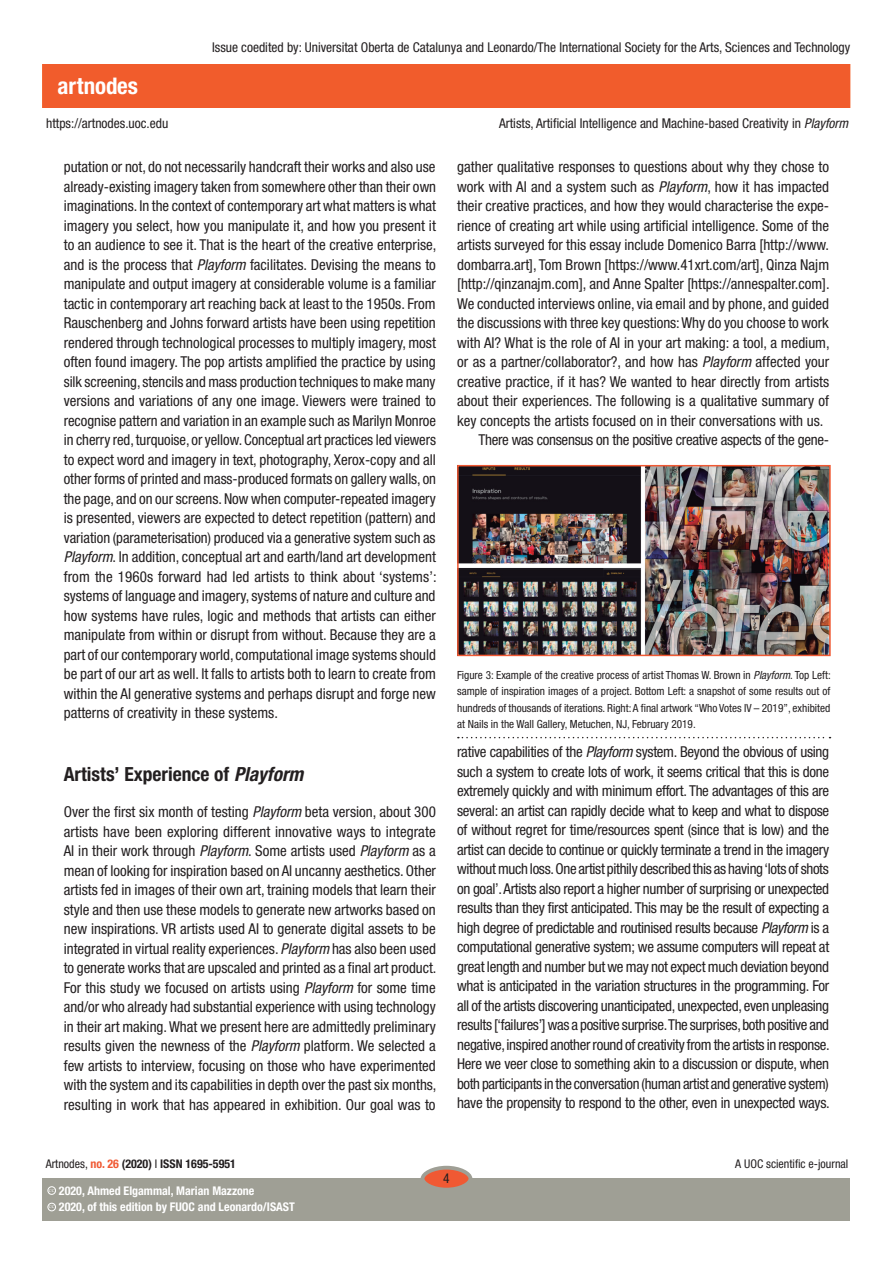
<style>
.page{position:relative;width:893px;height:1263px;background:#fff}
.page>*{position:absolute;margin:0;border:0;box-sizing:border-box;transform-origin:0 0}
.t1{font:700 condensed 22.95px "Helvetica Neue LT Std";color:#fff}
.t2{font:700 condensed 19.5px "Helvetica Neue LT Std";color:#231f20}
.t3{font:condensed 15px/19.5px "Helvetica Neue LT Std";color:#231f20;text-align:justify}
.t4{font:condensed 15px "Helvetica Neue LT Std";letter-spacing:-.02em;color:#231f20}
.t5{font:condensed 13.5px "Helvetica Neue LT Std";color:#231f20}
.t6{font:700 condensed 12px "Helvetica Neue LT Std";color:#fff}
.t7{font:700 condensed 12px "Helvetica Neue LT Std";color:#231f20}
.t8{font:condensed 12px "Helvetica Neue LT Std";color:#231f20}
.t9{font:condensed 11.25px/16.5px "Helvetica Neue LT Std";color:#231f20;text-align:justify}
.t10{font:600 3.9px "Adobe Caslon Pro";color:#fff}
.s1{font-style:italic}
.s2{font-weight:400}
.s3{color:#f05933}
</style>
<div class="page">
<div style="left:43px;top:65px;width:807px;height:42px;background:#f15c2c"></div>
<div style="left:43px;top:1178px;width:807px;height:42px;background:#9f9f95"></div>
<div style="left:422px;top:1168px;width:48px;height:21px;background:#f05933;border-radius:50%"></div>
<div style="left:421px;top:1166px;width:51px;height:25px;border:4px solid #9f9f95;border-radius:50%"></div>
<div style="left:48px;top:1203px;width:8px;height:8px;border:1px solid #fff;border-radius:50%"></div>
<div style="left:48px;top:1186px;width:8px;height:8px;border:1px solid #fff;border-radius:50%"></div>
<img style="left:460px;top:468px;width:368px;height:185px">
<div style="left:457px;top:465px;width:374px;height:191px;border:2px solid #f05933"></div>
<svg style="left:458px;top:737px;width:372px;height:1px"></svg>
<h1 class="t1" style="left:58px;top:72px;width:82px">artnodes</h1>
<p class="t5" style="left:46px;top:115px;width:124px">https://artnodes.uoc.edu</p>
<p class="t5" style="left:212px;top:40px;width:640px">Issue coedited by: Universitat Oberta de Catalunya and Leonardo/The International Society for the Arts, Sciences and Technology</p>
<p class="t5" style="left:499px;top:115px;width:351px">Artists, Artificial Intelligence and Machine-based Creativity in <span class="s1">Playform</span></p>
<p class="t3" style="left:64px;top:157px;width:374px">putation or not, do not necessarily handcraft their works and also use already-existing imagery taken from somewhere other than their own imaginations. In the context of contemporary art what matters is what imagery you select, how you manipulate it, and how you present it to an audience to see it. That is the heart of the creative enterprise, and is the process that <span class="s1">Playform</span> facilitates. Devising the means to manipulate and output imagery at considerable volume is a familiar tactic in contemporary art reaching back at least to the 1950s. From Rauschenberg and Johns forward artists have been using repetition rendered through technological processes to multiply imagery, most often found imagery. The pop artists amplified the practice by using silk screening, stencils and mass production techniques to make many versions and variations of any one image. Viewers were trained to recognise pattern and variation in an example such as Marilyn Monroe in cherry red, turquoise, or yellow. Conceptual art practices led viewers to expect word and imagery in text, photography, Xerox-copy and all other forms of printed and mass-produced formats on gallery walls, on the page, and on our screens. Now when computer-repeated imagery is presented, viewers are expected to detect repetition (pattern) and variation (parameterisation) produced via a generative system such as <span class="s1">Playform</span>. In addition, conceptual art and earth/land art development from the 1960s forward had led artists to think about ‘systems’: systems of language and imagery, systems of nature and culture and how systems have rules, logic and methods that artists can either manipulate from within or disrupt from without. Because they are a part of our contemporary world, computational image systems should be part of our art as well. It falls to artists both to learn to create from within the AI generative systems and perhaps disrupt and forge new patterns of creativity in these systems.</p>
<h2 class="t2" style="left:64px;top:762px;width:241px">Artists’ Experience of <span class="s1">Playform</span></h2>
<p class="t3" style="left:64px;top:802px;width:374px">Over the first six month of testing <span class="s1">Playform</span> beta version, about 300 artists have been exploring different innovative ways to integrate AI in their work through <span class="s1">Playform</span>. Some artists used <span class="s1">Playform</span> as a mean of looking for inspiration based on AI uncanny aesthetics. Other artists fed in images of their own art, training models that learn their style and then use these models to generate new artworks based on new inspirations. VR artists used AI to generate digital assets to be integrated in virtual reality experiences. <span class="s1">Playform</span> has also been used to generate works that are upscaled and printed as a final art product.<br>For this study we focused on artists using <span class="s1">Playform</span> for some time and/or who already had substantial experience with using technology in their art making. What we present here are admittedly preliminary results given the newness of the <span class="s1">Playform</span> platform. We selected a few artists to interview, focusing on those who have experimented with the system and its capabilities in depth over the past six months, resulting in work that has appeared in exhibition. Our goal was to</p>
<p class="t3" style="left:457px;top:157px;width:374px">gather qualitative responses to questions about why they chose to</p>
<p class="t3" style="left:457px;top:177px;width:374px">work with AI and a system such as <span class="s1">Playform</span>, how it has impacted</p>
<p class="t3" style="left:457px;top:196px;width:374px">their creative practices, and how they would characterise the expe-</p>
<p class="t3" style="left:457px;top:216px;width:374px">rience of creating art while using artificial intelligence. Some of the</p>
<p class="t3" style="left:457px;top:235px;width:374px">artists surveyed for this essay include Domenico Barra [http://www.</p>
<p class="t3" style="left:457px;top:255px;width:374px">dombarra.art], Tom Brown [https://www.41xrt.com/art], Qinza Najm</p>
<p class="t3" style="left:457px;top:274px;width:374px">[http://qinzanajm.com], and Anne Spalter [https://annespalter.com].</p>
<p class="t3" style="left:457px;top:294px;width:374px">We conducted interviews online, via email and by phone, and guided</p>
<p class="t3" style="left:457px;top:313px;width:373px">the discussions with three key questions: Why do you choose to work</p>
<p class="t3" style="left:457px;top:333px;width:374px">with AI? What is the role of AI in your art making: a tool, a medium,</p>
<p class="t3" style="left:457px;top:352px;width:374px">or as a partner/collaborator?, and how has <span class="s1">Playform</span> affected your</p>
<p class="t3" style="left:457px;top:372px;width:374px">creative practice, if it has? We wanted to hear directly from artists</p>
<p class="t3" style="left:457px;top:391px;width:373px">about their experiences. The following is a qualitative summary of</p>
<p class="t3" style="left:457px;top:411px;width:368px">key concepts the artists focused on in their conversations with us.</p>
<p class="t4" style="left:478px;top:431px;width:352px">There was consensus on the positive creative aspects of the gene-</p>
<p class="t9" style="left:457px;top:666px;width:375px">Figure 3: Example of the creative process of artist Thomas W. Brown in <span class="s1">Playform</span>. Top Left: sample of inspiration images of a project. Bottom Left: a snapshot of some results out of hundreds of thousands of iterations. Right: A final artwork “Who Votes IV – 2019”, exhibited at Nails in the Wall Gallery, Metuchen, NJ, February 2019.</p>
<p class="t3" style="left:457px;top:742px;width:374px">rative capabilities of the <span class="s1">Playform</span> system. Beyond the obvious of using such a system to create lots of work, it seems critical that this is done extremely quickly and with minimum effort. The advantages of this are several: an artist can rapidly decide what to keep and what to dispose of without regret for time/resources spent (since that is low) and the artist can decide to continue or quickly terminate a trend in the imagery without much loss. One artist pithily described this as having ‘lots of shots on goal’. Artists also report a higher number of surprising or unexpected results than they first anticipated. This may be the result of expecting a high degree of predictable and routinised results because <span class="s1">Playform</span> is a computational generative system; we assume computers will repeat at great length and number but we may not expect much deviation beyond what is anticipated in the variation structures in the programming. For all of the artists discovering unanticipated, unexpected, even unpleasing results [‘failures’] was a positive surprise. The surprises, both positive and negative, inspired another round of creativity from the artists in response.<br>Here we veer close to something akin to a discussion or dispute, when both participants in the conversation (human artist and generative system) have the propensity to respond to the other, even in unexpected ways.</p>
<p class="t7" style="left:46px;top:1157px;width:192px"><span class="s2">Artnodes,</span> <span class="s3">no. 26</span> (2020) <span class="s2">I</span> ISSN 1695-5951</p>
<p class="t10" style="left:49px;top:1205px;width:7px">CC</p>
<p class="t6" style="left:59px;top:1200px;width:237px">2020, of this edition by FUOC and Leonardo/ISAST</p>
<p class="t6" style="left:59px;top:1183px;width:197px">2020, Ahmed Elgammal, Marian Mazzone</p>
<p class="t10" style="left:49px;top:1188px;width:7px">CC</p>
<p class="t5" style="left:443px;top:1171px;width:8px">4</p>
<p class="t8" style="left:735px;top:1157px;width:115px">A UOC scientific e-journal</p>
</div>
